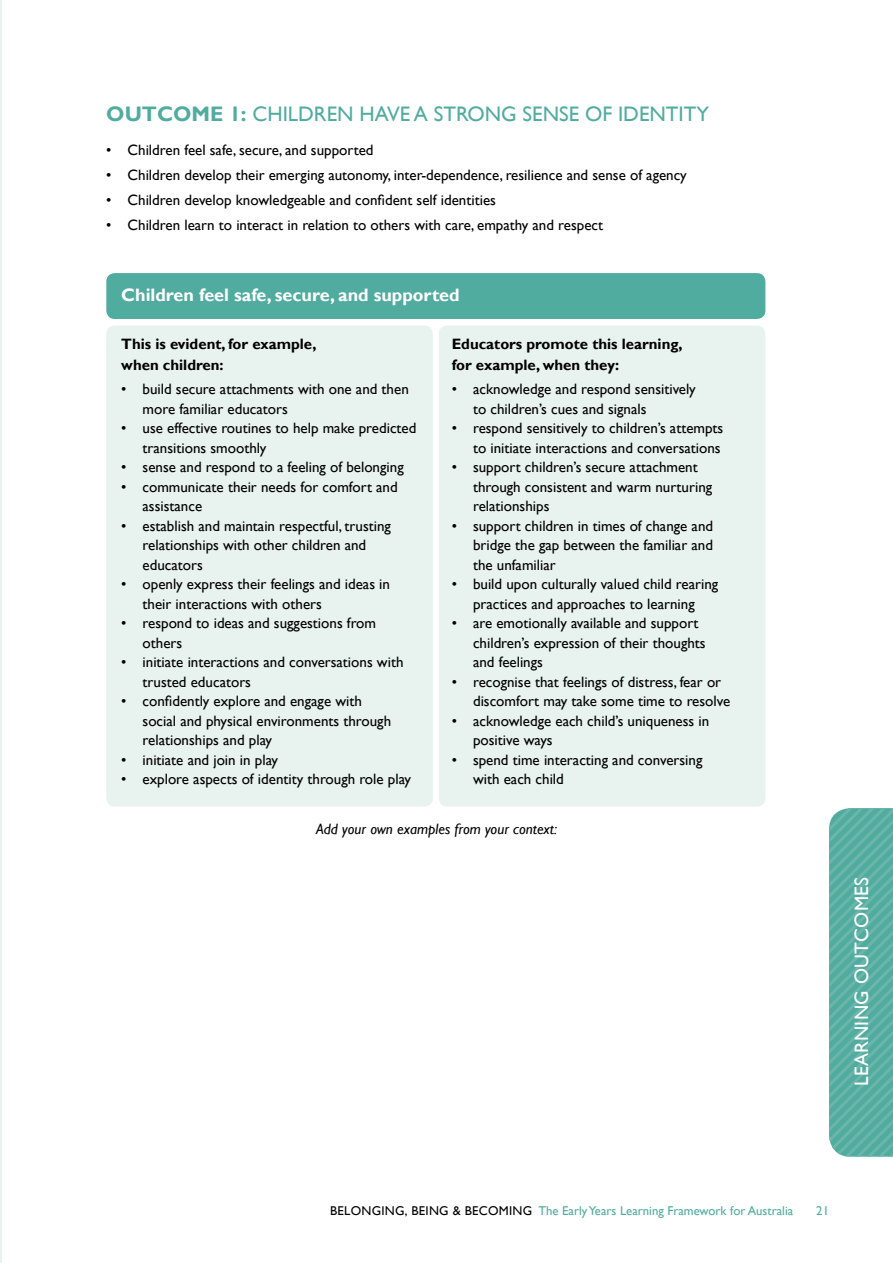
<style>
.page{position:relative;width:893px;height:1263px;background:#fff}
.page>*{position:absolute;margin:0;border:0;box-sizing:border-box;transform-origin:0 0}
.t1{font:21px "Gill Sans";color:#51aca0}
.t2{font:700 21px "Gill Sans";color:#51aca0}
.t3{font:19.5px "Gill Sans";letter-spacing:.015em;color:#fff}
.t4{font:700 18px "Gill Sans";color:#fff}
.t5{font:15px/19.5px "Gill Sans";color:#000}
.t6{font:700 15px/21px "Gill Sans";color:#000}
.t7{font:italic 15px "Gill Sans";color:#000}
.t8{font:12.75px "Gill Sans";color:#51aca0}
.s1{font-weight:400}
.s2{color:#000}
</style>
<div class="page">
<hr style="left:0;top:0;width:2px;height:1263px;background:#e8f2ef">
<div style="left:106px;top:326px;width:327px;height:480px;background:#e8f2ef;border-radius:9px"></div>
<div style="left:439px;top:326px;width:326px;height:480px;background:#e8f2ef;border-radius:9px"></div>
<div style="left:106px;top:273px;width:659px;height:46px;background:#51aca0;border-radius:9px"></div>
<svg style="left:829px;top:808px;width:64px;height:349px"></svg>
<h1 class="t2" style="left:106px;top:101px;width:189px">Outcome 1: <span class="s1">Children</span></h1>
<h1 class="t1" style="left:359px;top:102px;width:28px">have</h1>
<h1 class="t1" style="left:414px;top:102px;width:35px">a strong</h1>
<h1 class="t1" style="left:523px;top:102px;width:13px">sense</h1>
<h1 class="t1" style="left:585px;top:102px;width:46px">of identity</h1>
<p class="t5" style="left:106px;top:140px;width:269px">• Children feel safe, secure, and supported</p>
<p class="t5" style="left:106px;top:165px;width:582px">• Children develop their emerging autonomy, inter-dependence, resilience and sense of agency</p>
<p class="t5" style="left:106px;top:191px;width:391px">• Children develop knowledgeable and confident self identities</p>
<p class="t5" style="left:106px;top:216px;width:498px">• Children learn to interact in relation to others with care, empathy and respect</p>
<p class="t4" style="left:121px;top:284px;width:340px">Children feel safe, secure, and supported</p>
<p class="t6" style="left:121px;top:334px;width:197px">This is evident, for example, when children:</p>
<p class="t5" style="left:143px;top:379px;width:268px;text-indent:-21px">• build secure attachments with one and then more familiar educators</p>
<p class="t5" style="left:143px;top:418px;width:275px;text-indent:-21px">• use effective routines to help make predicted transitions smoothly</p>
<p class="t5" style="left:121px;top:457px;width:284px">• sense and respond to a feeling of belonging</p>
<p class="t5" style="left:143px;top:477px;width:257px;text-indent:-21px">• communicate their needs for comfort and assistance</p>
<p class="t5" style="left:143px;top:516px;width:250px;text-indent:-21px">• establish and maintain respectful, trusting relationships with other children and educators</p>
<p class="t5" style="left:143px;top:574px;width:249px;text-indent:-21px">• openly express their feelings and ideas in their interactions with others</p>
<p class="t5" style="left:143px;top:613px;width:235px;text-indent:-21px">• respond to ideas and suggestions from others</p>
<p class="t5" style="left:143px;top:652px;width:262px;text-indent:-21px">• initiate interactions and conversations with trusted educators</p>
<p class="t5" style="left:143px;top:691px;width:250px;text-indent:-21px">• confidently explore and engage with social and physical environments through relationships and play</p>
<p class="t5" style="left:121px;top:750px;width:158px">• initiate and join in play</p>
<p class="t5" style="left:121px;top:769px;width:291px">• explore aspects of identity through role play</p>
<p class="t6" style="left:452px;top:334px;width:232px">Educators promote this learning, for example, when they:</p>
<p class="t5" style="left:473px;top:379px;width:224px;text-indent:-21px">• acknowledge and respond sensitively to children’s cues and signals</p>
<p class="t5" style="left:452px;top:418px;width:273px;text-align:right">• respond sensitively to children’s attempts to initiate interactions and conversations</p>
<p class="t5" style="left:473px;top:457px;width:241px;text-indent:-21px">• support children’s secure attachment through consistent and warm nurturing relationships</p>
<p class="t5" style="left:473px;top:516px;width:242px;text-align:justify;text-indent:-21px">• support children in times of change and bridge the gap between the familiar and the unfamiliar</p>
<p class="t5" style="left:452px;top:574px;width:268px;text-align:center">• build upon culturally valued child rearing practices and approaches to learning</p>
<p class="t5" style="left:473px;top:613px;width:234px;text-indent:-21px">• are emotionally available and support children’s expression of their thoughts and feelings</p>
<p class="t5" style="left:473px;top:672px;width:259px;text-indent:-21px">• recognise that feelings of distress, fear or discomfort may take some time to resolve</p>
<p class="t5" style="left:473px;top:711px;width:238px;text-indent:-21px">• acknowledge each child’s uniqueness in positive ways</p>
<p class="t5" style="left:473px;top:750px;width:231px;text-indent:-21px">• spend time interacting and conversing with each child</p>
<p class="t7" style="left:316px;top:820px;width:243px">Add your own examples from your context:</p>
<h2 class="t3" style="left:850px;top:1086px;width:211px;rotate:-90deg">LEARNING OUTCOMES</h2>
<p class="t8" style="left:330px;top:1204px;width:465px"><span class="s2">BELONGING, BEING &amp; BECOMING</span> The Early Years Learning Framework for Australia</p>
<p class="t8" style="left:816px;top:1204px;width:15px">21</p>
</div>
